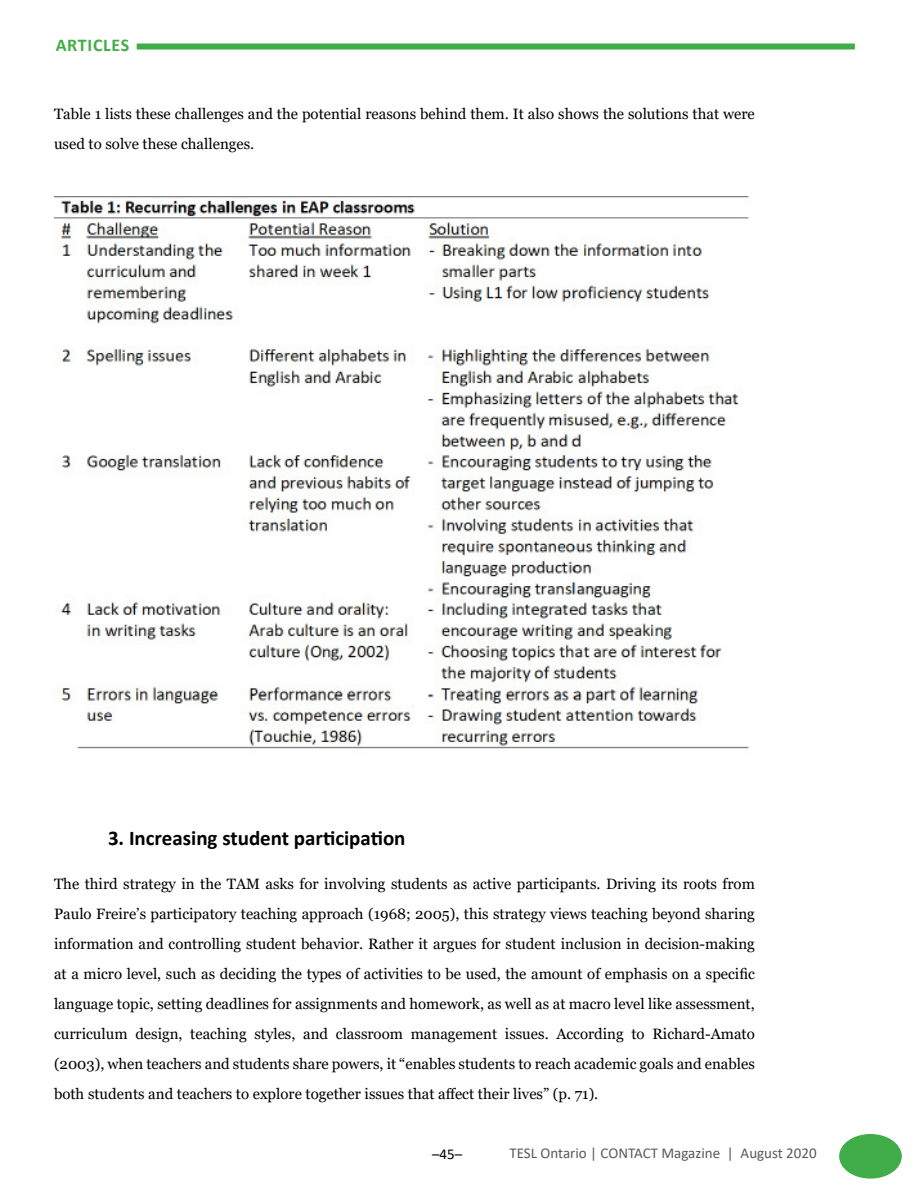
<style>
.page{position:relative;width:918px;height:1188px;background:#fff}
.page>*{position:absolute;margin:0;border:0;box-sizing:border-box;transform-origin:0 0}
.t1{font:700 21px "Calibri";color:#000}
.t2{font:700 18px "Calibri";letter-spacing:.04em;color:#41ad49}
.t3{font:15px/30px "Georgia";color:#000}
.t4{font:15px "Calibri";color:#58595b}
.t5{font:15px "Calibri";color:#000}
</style>
<div class="page">
<div style="left:840px;top:1135px;width:61px;height:43px;background:#41ad49;border-radius:50%"></div>
<div style="left:839px;top:1134px;width:63px;height:45px;border:2px solid #41ad49;border-radius:50%"></div>
<div style="left:137px;top:44px;width:718px;height:6px;background:#41ad49"></div>
<img style="left:54px;top:196px;width:694px;height:553px">
<p class="t2" style="left:56px;top:32px;width:75px">ARTICLES</p>
<p class="t3" style="left:54px;top:99px;width:702px">Table 1 lists these challenges and the potential reasons behind them. It also shows the solutions that were used to solve these challenges.</p>
<h1 class="t1" style="left:108px;top:824px;width:299px">3. Increasing student participation</h1>
<p class="t3" style="left:54px;top:869px;width:702px;text-align:justify">The third strategy in the TAM asks for involving students as active participants. Driving its roots from Paulo Freire’s participatory teaching approach (1968; 2005), this strategy views teaching beyond sharing information and controlling student behavior. Rather it argues for student inclusion in decision-making at a micro level, such as deciding the types of activities to be used, the amount of emphasis on a specific language topic, setting deadlines for assignments and homework, as well as at macro level like assessment, curriculum design, teaching styles, and classroom management issues. According to Richard-Amato (2003), when teachers and students share powers, it “enables students to reach academic goals and enables both students and teachers to explore together issues that affect their lives” (p. 71).</p>
<p class="t5" style="left:432px;top:1144px;width:32px">–45–</p>
<p class="t4" style="left:510px;top:1143px;width:309px">TESL Ontario | CONTACT Magazine | August 2020</p>
</div>
